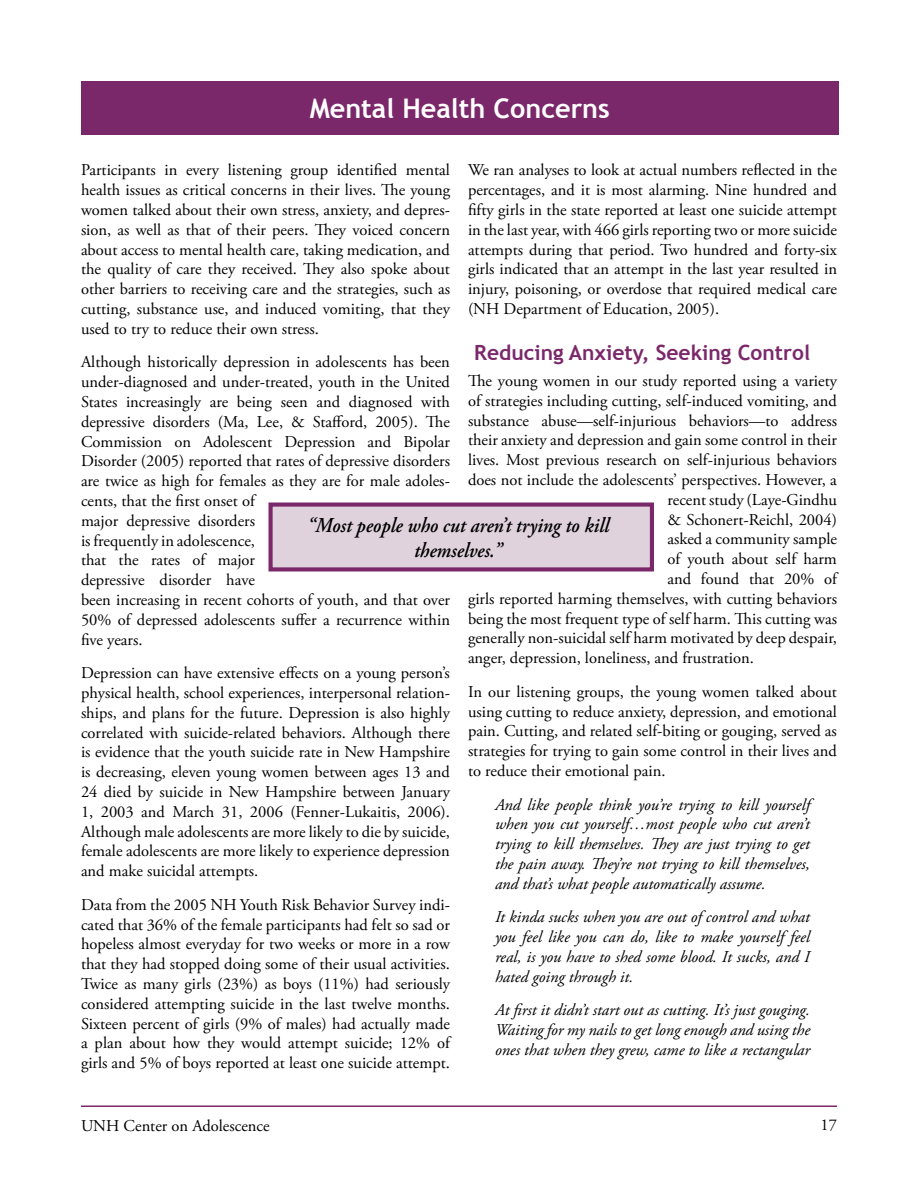
<style>
.page{position:relative;width:918px;height:1188px;background:#fff}
.page>*{position:absolute;margin:0;border:0;box-sizing:border-box;transform-origin:0 0}
.t1{font:700 27px "Trebuchet MS";color:#fff}
.t2{font:italic 600 21.15px/25.3px "Adobe Garamond Pro";color:#000;text-align:center;scale:.91 1}
.t3{font:700 21px "Trebuchet MS";color:#7b286b}
.t4{font:16.5px/19.8px "Adobe Garamond Pro";color:#000;text-align:justify}
.t5{font:italic 16.5px/19.8px "Adobe Garamond Pro";color:#000;text-align:justify}
</style>
<div class="page">
<hr style="left:81px;top:1106px;width:756px;height:1px;background:#7b286b">
<div style="left:81px;top:81px;width:757px;height:54px;background:#7b286b"></div>
<div style="left:271px;top:505px;width:381px;height:64px;background:#dfd2dc"></div>
<div style="left:268px;top:502px;width:386px;height:70px;border:4px solid #7b286b"></div>
<h1 class="t1" style="left:310px;top:91px;width:302px">Mental Health Concerns</h1>
<p class="t4" style="left:81px;top:161px;width:371px">Participants in every listening group identified mental health issues as critical concerns in their lives. The young women talked about their own stress, anxiety, and depres&shy;sion, as well as that of their peers. They voiced concern about access to mental health care, taking medication, and the quality of care they received. They also spoke about other barriers to receiving care and the strategies, such as cutting, substance use, and induced vomiting, that they used to try to reduce their own stress.</p>
<p class="t4" style="left:81px;top:353px;width:371px;text-align:left">Although historically depression in adolescents has been under-diagnosed and under-treated, youth in the United States increasingly are being seen and diagnosed with depressive disorders (Ma, Lee, &amp; Stafford, 2005). The Commission on Adolescent Depression and Bipolar Disorder (2005) reported that rates of depressive disorders are twice as high for females as they are for male adoles&shy;cents, that the first onset of<br>major depressive disorders<br>is frequently in adolescence,<br>that the rates of major<br>depressive disorder have<br>been increasing in recent cohorts of youth, and that over 50% of depressed adolescents suffer a recurrence within five years.</p>
<p class="t4" style="left:81px;top:664px;width:371px">Depression can have extensive effects on a young person’s physical health, school experiences, interpersonal relation&shy;ships, and plans for the future. Depression is also highly correlated with suicide-related behaviors. Although there is evidence that the youth suicide rate in New Hampshire is decreasing, eleven young women between ages 13 and 24 died by suicide in New Hampshire between January 1, 2003 and March 31, 2006 (Fenner-Lukaitis, 2006).<br>Although male adolescents are more likely to die by suicide, female adolescents are more likely to experience depression and make suicidal attempts.</p>
<p class="t4" style="left:81px;top:895px;width:371px">Data from the 2005 NH Youth Risk Behavior Survey indi&shy;cated that 36% of the female participants had felt so sad or hopeless almost everyday for two weeks or more in a row that they had stopped doing some of their usual activities.<br>Twice as many girls (23%) as boys (11%) had seriously considered attempting suicide in the last twelve months.<br>Sixteen percent of girls (9% of males) had actually made a plan about how they would attempt suicide; 12% of girls and 5% of boys reported at least one suicide attempt.</p>
<p class="t4" style="left:468px;top:161px;width:371px">We ran analyses to look at actual numbers reflected in the percentages, and it is most alarming. Nine hundred and fifty girls in the state reported at least one suicide attempt in the last year, with 466 girls reporting two or more suicide attempts during that period. Two hundred and forty-six girls indicated that an attempt in the last year resulted in injury, poisoning, or overdose that required medical care (NH Department of Education, 2005).</p>
<p class="t3" style="left:474px;top:339px;width:337px">Reducing Anxiety, Seeking Control</p>
<p class="t4" style="left:468px;top:372px;width:371px">The young women in our study reported using a variety</p>
<p class="t4" style="left:468px;top:391px;width:371px">of strategies including cutting, self-induced vomiting, and</p>
<p class="t4" style="left:468px;top:411px;width:371px">substance abuse—self-injurious behaviors—to address</p>
<p class="t4" style="left:468px;top:431px;width:371px">their anxiety and depression and gain some control in their</p>
<p class="t4" style="left:468px;top:451px;width:370px">lives. Most previous research on self-injurious behaviors</p>
<p class="t4" style="left:468px;top:471px;width:370px">does not include the adolescents’ perspectives. However, a</p>
<p class="t4" style="left:668px;top:490px;width:171px">recent study (Laye-Gindhu</p>
<p class="t4" style="left:668px;top:510px;width:171px">&amp; Schonert-Reichl, 2004)</p>
<p class="t4" style="left:668px;top:530px;width:171px">asked a community sample</p>
<p class="t4" style="left:668px;top:550px;width:171px">of youth about self harm</p>
<p class="t4" style="left:668px;top:570px;width:171px">and found that 20% of</p>
<p class="t4" style="left:468px;top:589px;width:371px">girls reported harming themselves, with cutting behaviors</p>
<p class="t4" style="left:468px;top:609px;width:371px">being the most frequent type of self harm. This cutting was</p>
<p class="t4" style="left:468px;top:629px;width:371px">generally non-suicidal self harm motivated by deep despair,</p>
<p class="t4" style="left:468px;top:649px;width:287px">anger, depression, loneliness, and frustration.</p>
<p class="t4" style="left:468px;top:682px;width:371px">In our listening groups, the young women talked about using cutting to reduce anxiety, depression, and emotional pain. Cutting, and related self-biting or gouging, served as strategies for trying to gain some control in their lives and to reduce their emotional pain.</p>
<p class="t5" style="left:495px;top:795px;width:317px">And like people think you’re trying to kill yourself when you cut yourself…most people who cut aren’t trying to kill themselves. They are just trying to get the pain away. They’re not trying to kill themselves, and that’s what people automatically assume.</p>
<p class="t5" style="left:495px;top:908px;width:317px">It kinda sucks when you are out of control and what you feel like you can do, like to make yourself feel real, is you have to shed some blood. It sucks, and I hated going through it.</p>
<p class="t5" style="left:495px;top:1001px;width:317px">At first it didn’t start out as cutting. It’s just gouging.<br>Waiting for my nails to get long enough and using the ones that when they grew, came to like a rectangular</p>
<p class="t2" style="left:307px;top:513px;width:333px">“Most people who cut aren’t trying to kill themselves.”</p>
<p class="t4" style="left:81px;top:1116px;width:190px">UNH Center on Adolescence</p>
<p class="t4" style="left:820px;top:1116px;width:18px">17</p>
</div>
